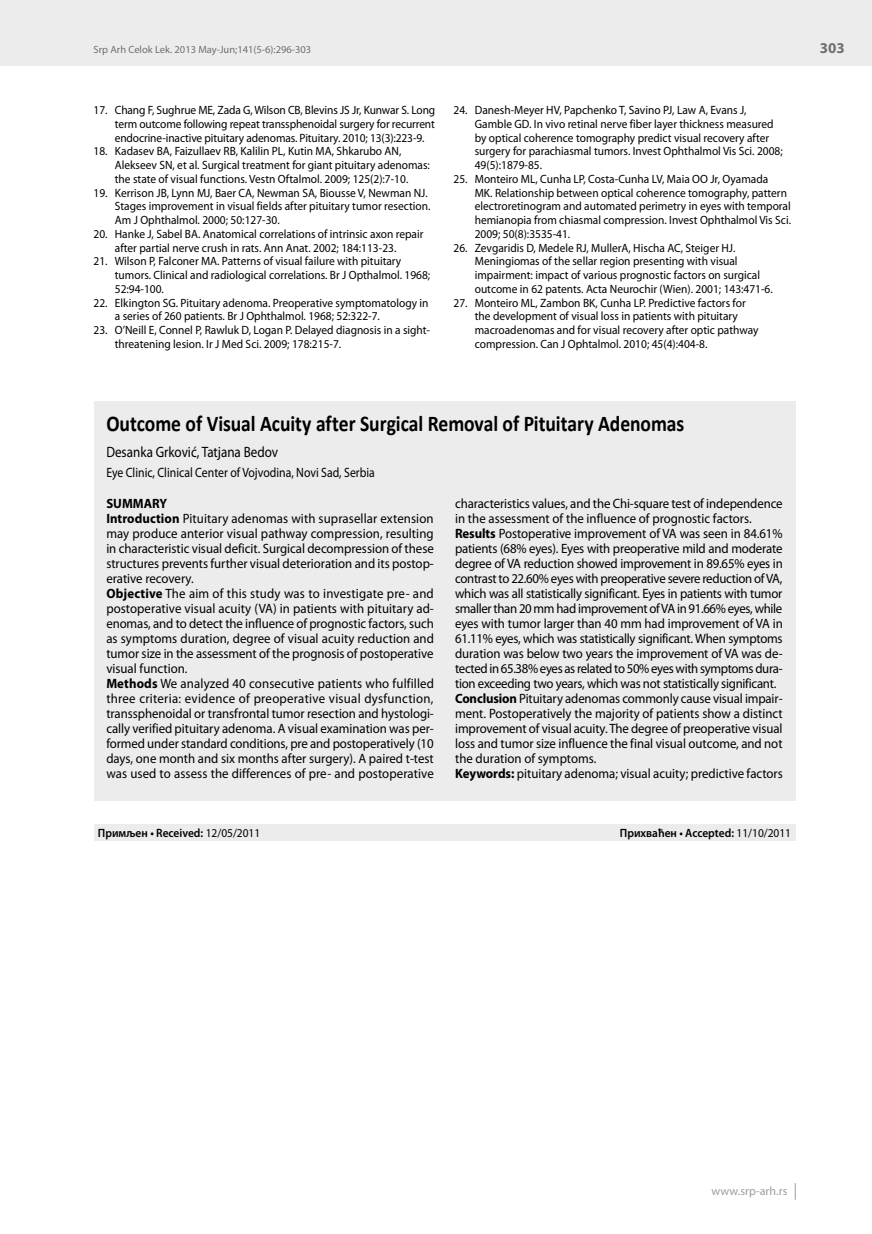
<style>
.page{position:relative;width:872px;height:1234px;background:#fff}
.page>*{position:absolute;margin:0;border:0;box-sizing:border-box;transform-origin:0 0}
.t1{font:700 22.5px "Calibri";letter-spacing:-.005em;color:#000;scale:.87 1}
.t2{font:15px "Myriad Pro";color:#000;scale:.87 1}
.t3{font:700 15px "Myriad Pro";color:#6f6f6e}
.t4{font:13.5px/15px "Myriad Pro";letter-spacing:-.005em;color:#000;scale:.95 1}
.t5{font:13.5px "Myriad Pro";letter-spacing:-.005em;color:#000;scale:.87 1}
.t6{font:12px/13.8px "Myriad Pro";color:#000;scale:.95 1}
.t7{font:600 12px "Myriad Pro";color:#000;scale:.95 1}
.t8{font:12px "Myriad Pro";letter-spacing:.005em;color:#9c9d9d}
.t9{font:10.5px "Myriad Pro";color:#6f6f6e}
.s1{font-weight:700}
.s2{font-weight:400}
</style>
<div class="page">
<div style="left:0;top:0;width:872px;height:66px;background:#ececed"></div>
<svg style="left:795px;top:1183px;width:1px;height:16px"></svg>
<div style="left:94px;top:401px;width:701px;height:399px;background:#ececed"></div>
<div style="left:94px;top:824px;width:701px;height:16px;background:#ececed"></div>
<p class="t9" style="left:94px;top:44px;width:219px">Srp Arh Celok Lek. 2013 May-Jun;141(5-6):296-303</p>
<p class="t3" style="left:820px;top:40px;width:26px">303</p>
<p class="t6" style="left:115px;top:103px;width:339px;text-align:justify;text-indent:-21px">17. Chang F, Sughrue ME, Zada G, Wilson CB, Blevins JS Jr, Kunwar S. Long term outcome following repeat transsphenoidal surgery for recurrent endocrine-inactive pituitary adenomas. Pituitary. 2010; 13(3):223-9.</p>
<p class="t6" style="left:115px;top:145px;width:333px;text-indent:-21px">18. Kadasev BA, Faizullaev RB, Kalilin PL, Kutin MA, Shkarubo AN,<br>Alekseev SN, et al. Surgical treatment for giant pituitary adenomas: the state of visual functions. Vestn Oftalmol. 2009; 125(2):7-10.</p>
<p class="t6" style="left:115px;top:186px;width:334px;text-indent:-21px">19. Kerrison JB, Lynn MJ, Baer CA, Newman SA, Biousse V, Newman NJ.<br>Stages improvement in visual fields after pituitary tumor resection.<br>Am J Ophthalmol. 2000; 50:127-30.</p>
<p class="t6" style="left:94px;top:227px;width:349px;text-align:center">20. Hanke J, Sabel BA. Anatomical correlations of intrinsic axon repair after partial nerve crush in rats. Ann Anat. 2002; 184:113-23.</p>
<p class="t6" style="left:115px;top:254px;width:333px;text-indent:-21px">21. Wilson P, Falconer MA. Patterns of visual failure with pituitary tumors. Clinical and radiological correlations. Br J Opthalmol. 1968;<br>52:94-100.</p>
<p class="t6" style="left:115px;top:296px;width:332px;text-indent:-21px">22. Elkington SG. Pituitary adenoma. Preoperative symptomatology in a series of 260 patients. Br J Ophthalmol. 1968; 52:322-7.</p>
<p class="t6" style="left:115px;top:323px;width:332px;text-indent:-21px">23. O’Neill E, Connel P, Rawluk D, Logan P. Delayed diagnosis in a sight&shy;threatening lesion. Ir J Med Sci. 2009; 178:215-7.</p>
<p class="t6" style="left:475px;top:103px;width:326px;text-indent:-21px">24. Danesh-Meyer HV, Papchenko T, Savino PJ, Law A, Evans J, Gamble GD. In vivo retinal nerve fiber layer thickness measured by optical coherence tomography predict visual recovery after surgery for parachiasmal tumors. Invest Ophthalmol Vis Sci. 2008; 49(5):1879-85.</p>
<p class="t6" style="left:475px;top:172px;width:334px;text-indent:-21px">25. Monteiro ML, Cunha LP, Costa-Cunha LV, Maia OO Jr, Oyamada<br>MK. Relationship between optical coherence tomography, pattern electroretinogram and automated perimetry in eyes with temporal hemianopia from chiasmal compression. Invest Ophthalmol Vis Sci.<br>2009; 50(8):3535-41.</p>
<p class="t6" style="left:475px;top:241px;width:315px;text-indent:-21px">26. Zevgaridis D, Medele RJ, MullerA, Hischa AC, Steiger HJ.<br>Meningiomas of the sellar region presenting with visual impairment: impact of various prognostic factors on surgical outcome in 62 patents. Acta Neurochir (Wien). 2001; 143:471-6.</p>
<p class="t6" style="left:475px;top:296px;width:300px;text-indent:-21px">27. Monteiro ML, Zambon BK, Cunha LP. Predictive factors for the development of visual loss in patients with pituitary macroadenomas and for visual recovery after optic pathway compression. Can J Ophtalmol. 2010; 45(4):404-8.</p>
<h1 class="t1" style="left:106px;top:409px;width:666px">Outcome of Visual Acuity after Surgical Removal of Pituitary Adenomas</h1>
<p class="t2" style="left:106px;top:444px;width:199px">Desanka Grković, Tatjana Bedov</p>
<p class="t5" style="left:106px;top:464px;width:310px">Eye Clinic, Clinical Center of Vojvodina, Novi Sad, Serbia</p>
<p class="t4" style="left:106px;top:496px;width:346px"><span class="s1">SUMMARY<br>Introduction</span> Pituitary adenomas with suprasellar extension may produce anterior visual pathway compression, resulting in characteristic visual deficit. Surgical decompression of these structures prevents further visual deterioration and its postop&shy;erative recovery.<br><span class="s1">Objective</span> The aim of this study was to investigate pre- and postoperative visual acuity (VA) in patients with pituitary ad&shy;enomas, and to detect the influence of prognostic factors, such as symptoms duration, degree of visual acuity reduction and tumor size in the assessment of the prognosis of postoperative visual function.<br><span class="s1">Methods</span> We analyzed 40 consecutive patients who fulfilled three criteria: evidence of preoperative visual dysfunction, transsphenoidal or transfrontal tumor resection and hystologi&shy;cally verified pituitary adenoma. A visual examination was per&shy;formed under standard conditions, pre and postoperatively (10 days, one month and six months after surgery). A paired t-test was used to assess the differences of pre- and postoperative</p>
<p class="t4" style="left:455px;top:496px;width:346px">characteristics values, and the Chi-square test of independence in the assessment of the influence of prognostic factors.<br><span class="s1">Results</span> Postoperative improvement of VA was seen in 84.61% patients (68% eyes). Eyes with preoperative mild and moderate degree of VA reduction showed improvement in 89.65% eyes in contrast to 22.60% eyes with preoperative severe reduction of VA, which was all statistically significant. Eyes in patients with tumor smaller than 20 mm had improvement of VA in 91.66% eyes, while eyes with tumor larger than 40 mm had improvement of VA in 61.11% eyes, which was statistically significant. When symptoms duration was below two years the improvement of VA was de&shy;tected in 65.38% eyes as related to 50% eyes with symptoms dura&shy;tion exceeding two years, which was not statistically significant.<br><span class="s1">Conclusion</span> Pituitary adenomas commonly cause visual impair&shy;ment. Postoperatively the majority of patients show a distinct improvement of visual acuity. The degree of preoperative visual loss and tumor size influence the final visual outcome, and not the duration of symptoms.<br><span class="s1">Keywords:</span> pituitary adenoma; visual acuity; predictive factors</p>
<p class="t7" style="left:98px;top:826px;width:173px">Примљен • Received: <span class="s2">12/05/2011</span></p>
<p class="t7" style="left:620px;top:826px;width:182px">Прихваћен • Accepted: <span class="s2">11/10/2011</span></p>
<p class="t8" style="left:711px;top:1184px;width:77px">www.srp-arh.rs</p>
</div>
